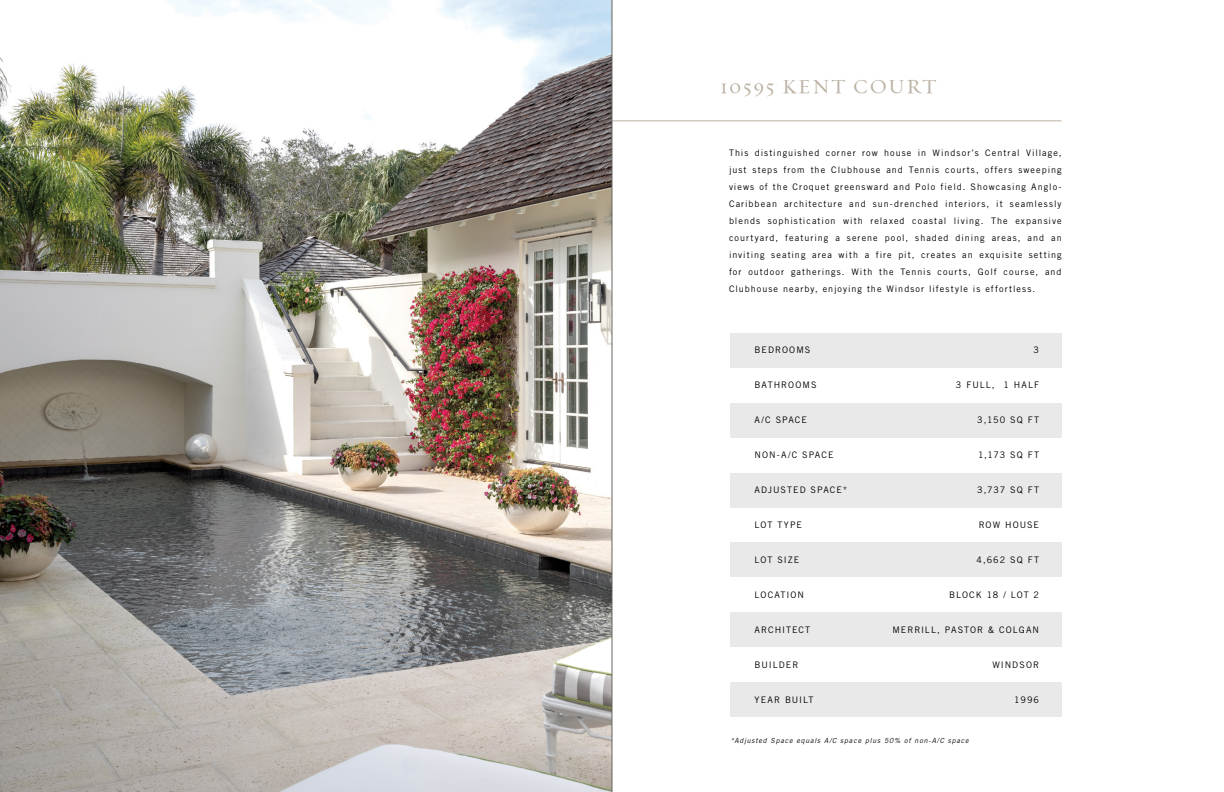
<style>
.page{position:relative;width:1224px;height:792px;background:#fff}
.page>*{position:absolute;margin:0;border:0;box-sizing:border-box;transform-origin:0 0}
.t1{font:20px "Requiem Text HTF Roman";letter-spacing:.08em;color:#bbb0a3}
.Paragraph_Formatting{font:9px/17px "Trade Gothic LT Std";letter-spacing:.115em;color:#000;text-align:justify}
.Paragraph_Formatting-2{font:italic 7px "Trade Gothic LT Std";letter-spacing:.12em;color:#000}
</style>
<div class="page">
<img style="left:0;top:0;width:612px;height:792px">
<div style="left:730px;top:333px;width:332px;height:35px;background:#e9e9ea"></div>
<div style="left:730px;top:473px;width:332px;height:35px;background:#e9e9ea"></div>
<div style="left:730px;top:612px;width:332px;height:35px;background:#e9e9ea"></div>
<div style="left:730px;top:682px;width:332px;height:35px;background:#e9e9ea"></div>
<div style="left:730px;top:543px;width:332px;height:34px;background:#e9e9ea"></div>
<div style="left:730px;top:403px;width:332px;height:35px;background:#e9e9ea"></div>
<hr style="left:612px;top:121px;width:450px;height:1px;background:#bbb0a3">
<hr style="left:612px;top:0;width:1px;height:792px;background:#65665c">
<p class="t1" style="left:720px;top:75px;width:218px">10595 KENT COURT</p>
<p class="Paragraph_Formatting" style="left:729px;top:144px;width:334px">This distinguished corner row house in Windsor’s Central Village, just steps from the Clubhouse and Tennis courts, offers sweeping views of the Croquet greensward and Polo field. Showcasing Anglo-Caribbean architecture and sun-drenched interiors, it seamlessly blends sophistication with relaxed coastal living. The expansive courtyard, featuring a serene pool, shaded dining areas, and an inviting seating area with a fire pit, creates an exquisite setting for outdoor gatherings. With the Tennis courts, Golf course, and Clubhouse nearby, enjoying the Windsor lifestyle is effortless.</p>
<p class="Paragraph_Formatting" style="left:755px;top:341px;width:57px">BEDROOMS</p>
<p class="Paragraph_Formatting" style="left:1034px;top:341px;width:7px">3</p>
<p class="Paragraph_Formatting" style="left:755px;top:376px;width:63px">BATHROOMS</p>
<p class="Paragraph_Formatting" style="left:956px;top:376px;width:85px">3 FULL, 1 HALF</p>
<p class="Paragraph_Formatting" style="left:755px;top:411px;width:54px">A/C SPACE</p>
<p class="Paragraph_Formatting" style="left:977px;top:411px;width:63px">3,150 SQ FT</p>
<p class="Paragraph_Formatting" style="left:755px;top:446px;width:80px">NON-A/C SPACE</p>
<p class="Paragraph_Formatting" style="left:978px;top:446px;width:63px">1,173 SQ FT</p>
<p class="Paragraph_Formatting" style="left:755px;top:481px;width:94px">ADJUSTED SPACE*</p>
<p class="Paragraph_Formatting" style="left:977px;top:481px;width:63px">3,737 SQ FT</p>
<p class="Paragraph_Formatting" style="left:755px;top:516px;width:49px">LOT TYPE</p>
<p class="Paragraph_Formatting" style="left:979px;top:516px;width:62px">ROW HOUSE</p>
<p class="Paragraph_Formatting" style="left:755px;top:551px;width:46px">LOT SIZE</p>
<p class="Paragraph_Formatting" style="left:977px;top:551px;width:64px">4,662 SQ FT</p>
<p class="Paragraph_Formatting" style="left:755px;top:586px;width:51px">LOCATION</p>
<p class="Paragraph_Formatting" style="left:949px;top:586px;width:92px">BLOCK 18 / LOT 2</p>
<p class="Paragraph_Formatting" style="left:755px;top:621px;width:57px">ARCHITECT</p>
<p class="Paragraph_Formatting" style="left:893px;top:621px;width:148px">MERRILL, PASTOR &amp; COLGAN</p>
<p class="Paragraph_Formatting" style="left:755px;top:656px;width:45px">BUILDER</p>
<p class="Paragraph_Formatting" style="left:992px;top:656px;width:48px">WINDSOR</p>
<p class="Paragraph_Formatting" style="left:755px;top:691px;width:61px">YEAR BUILT</p>
<p class="Paragraph_Formatting" style="left:1014px;top:691px;width:26px">1996</p>
<p class="Paragraph_Formatting-2" style="left:730px;top:736px;width:240px">*Adjusted Space equals A/C space plus 50% of non-A/C space</p>
</div>
